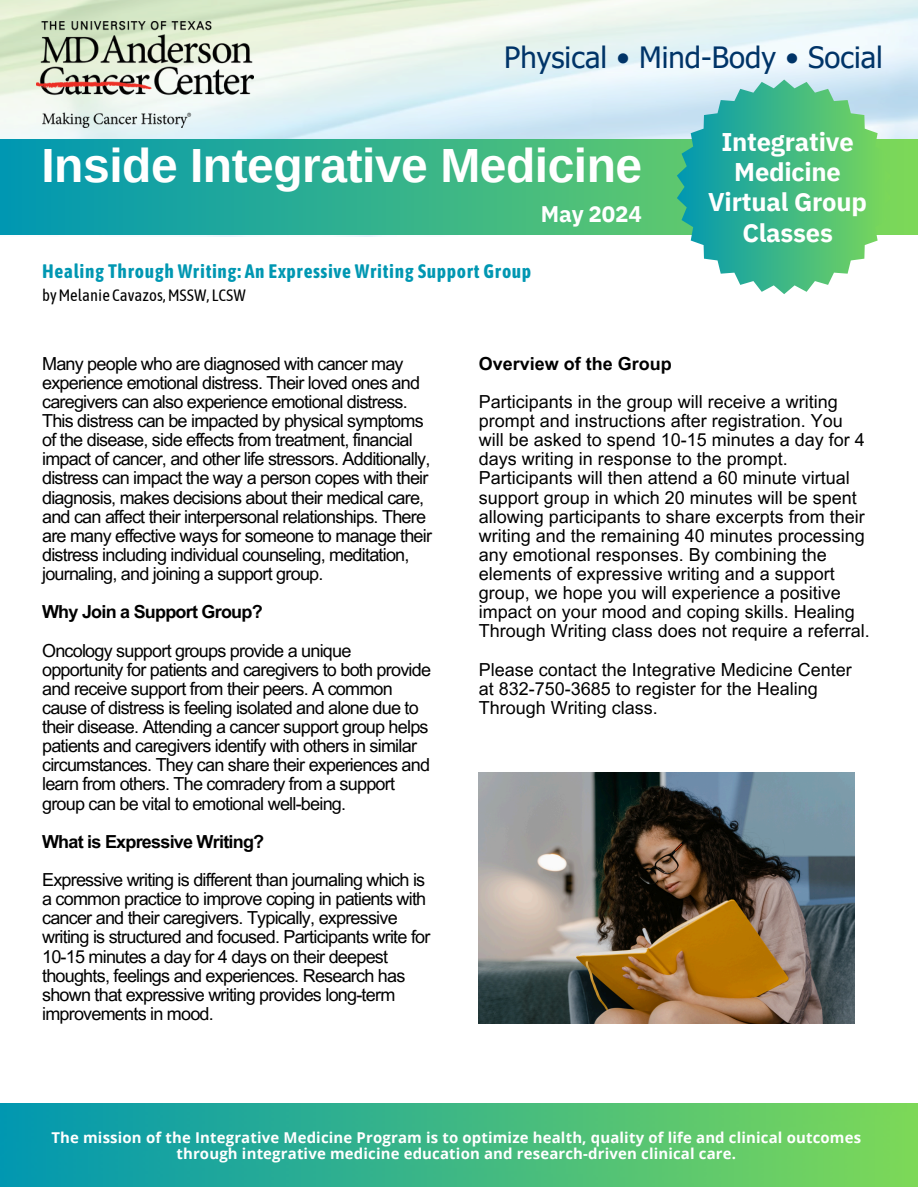
<style>
.page{position:relative;width:918px;height:1188px;background:#fff}
.page>*{position:absolute;margin:0;border:0;box-sizing:border-box;transform-origin:0 0}
.t1{font:700 48px "Arimo";letter-spacing:-.01em;color:#fff}
.t2{font:29.4px "Tahoma";color:#003468}
.t3{font:700 25.5px/30.3px "IBM Plex Sans";letter-spacing:-.01em;color:#fff;text-align:center}
.t4{font:700 22.5px "IBM Plex Sans";letter-spacing:-.01em;color:#fff}
.t5{font:700 19.5px "Asap Condensed";letter-spacing:.03em;color:#0097b2}
.t6{font:18px/19.2px "Arial MT Pro";letter-spacing:-.04em;color:#000}
.t7{font:18px/19.2px "Arial MT Pro";color:#000}
.t8{font:700 18px "Arial MT Pro";letter-spacing:-.04em;color:#000}
.t9{font:700 18px "Arial MT Pro";color:#000}
.t10{font:16.5px "Asap Condensed";color:#000}
.t11{font:700 15px/15.8px "Open Sans";letter-spacing:.01em;color:#fff;text-align:center}
</style>
<div class="page">
<img style="left:0;top:0;width:918px;height:236px">
<svg style="left:0;top:139px;width:918px;height:96px;background:#2faf8f"></svg>
<div style="left:0;top:1104px;width:918px;height:83px;background:linear-gradient(to right,#0197b1,#7dd857)"></div>
<svg style="left:677px;top:80px;width:214px;height:214px;background:#67c69f"></svg>
<img style="left:36px;top:22px;width:218px;height:106px">
<img style="left:479px;top:772px;width:376px;height:251px">
<h1 class="t2" style="left:504px;top:39px;width:380px">Physical • Mind-Body • Social</h1>
<h3 class="t1" style="left:41px;top:139px;width:602px">Inside Integrative Medicine</h3>
<h3 class="t4" style="left:541px;top:199px;width:103px">May 2024</h3>
<h5 class="t5" style="left:42px;top:260px;width:491px">Healing Through Writing: An Expressive Writing Support Group</h5>
<h4 class="t10" style="left:42px;top:286px;width:205px">byMelanie Cavazos,MSSW, LCSW</h4>
<h4 class="t3" style="left:708px;top:126px;width:160px">Integrative<br>Medicine<br>Virtual Group<br>Classes</h4>
<h5 class="t6" style="left:42px;top:356px;width:391px">Many people who are diagnosed with cancer may experience emotional distress. Their loved ones and caregivers can also experience emotional distress.<br>This distress can be impacted by physical symptoms of the disease, side effects from treatment, financial impact of cancer, and other life stressors. Additionally, distress can impact the way a person copes with their diagnosis, makes decisions about their medical care, and can affect their interpersonal relationships. There are many effective ways for someone to manage their distress including individual counseling, meditation, journaling, and joining a support group.</h5>
<h4 class="t8" style="left:42px;top:605px;width:222px">Why Join a Support Group?</h4>
<p class="t6" style="left:42px;top:643px;width:390px">Oncology support groups provide a unique opportunity for patients and caregivers to both provide and receive support from their peers. A common cause of distress is feeling isolated and alone due to their disease. Attending a cancer support group helps patients and caregivers identify with others in similar circumstances. They can share their experiences and learn from others. The comradery from a support group can be vital to emotional well-being.</p>
<h4 class="t8" style="left:42px;top:835px;width:224px">What is Expressive Writing?</h4>
<h5 class="t6" style="left:42px;top:872px;width:390px">Expressive writing is different than journaling which is a common practice to improve coping in patients with cancer and their caregivers. Typically, expressive writing is structured and focused. Participants write for 10-15 minutes a day for 4 days on their deepest thoughts, feelings and experiences. Research has shown that expressive writing provides long-term improvements in mood.</h5>
<p class="t9" style="left:479px;top:357px;width:194px">Overview of the Group</p>
<p class="t7" style="left:479px;top:394px;width:392px">Participants in the group will receive a writing prompt and instructions after registration. You will be asked to spend 10-15 minutes a day for 4 days writing in response to the prompt.<br>Participants will then attend a 60 minute virtual support group in which 20 minutes will be spent allowing participants to share excerpts from their writing and the remaining 40 minutes processing any emotional responses. By combining the elements of expressive writing and a support group, we hope you will experience a positive impact on your mood and coping skills. Healing Through Writing class does not require a referral.</p>
<h6 class="t7" style="left:479px;top:662px;width:374px">Please contact the Integrative Medicine Center at 832-750-3685 to register for the Healing<br>Through Writing class.</h6>
<p class="t11" style="left:51px;top:1129px;width:811px">The mission of the Integrative Medicine Program is to optimize health, quality of life and clinical outcomes through integrative medicine education and research-driven clinical care.</p>
</div>
